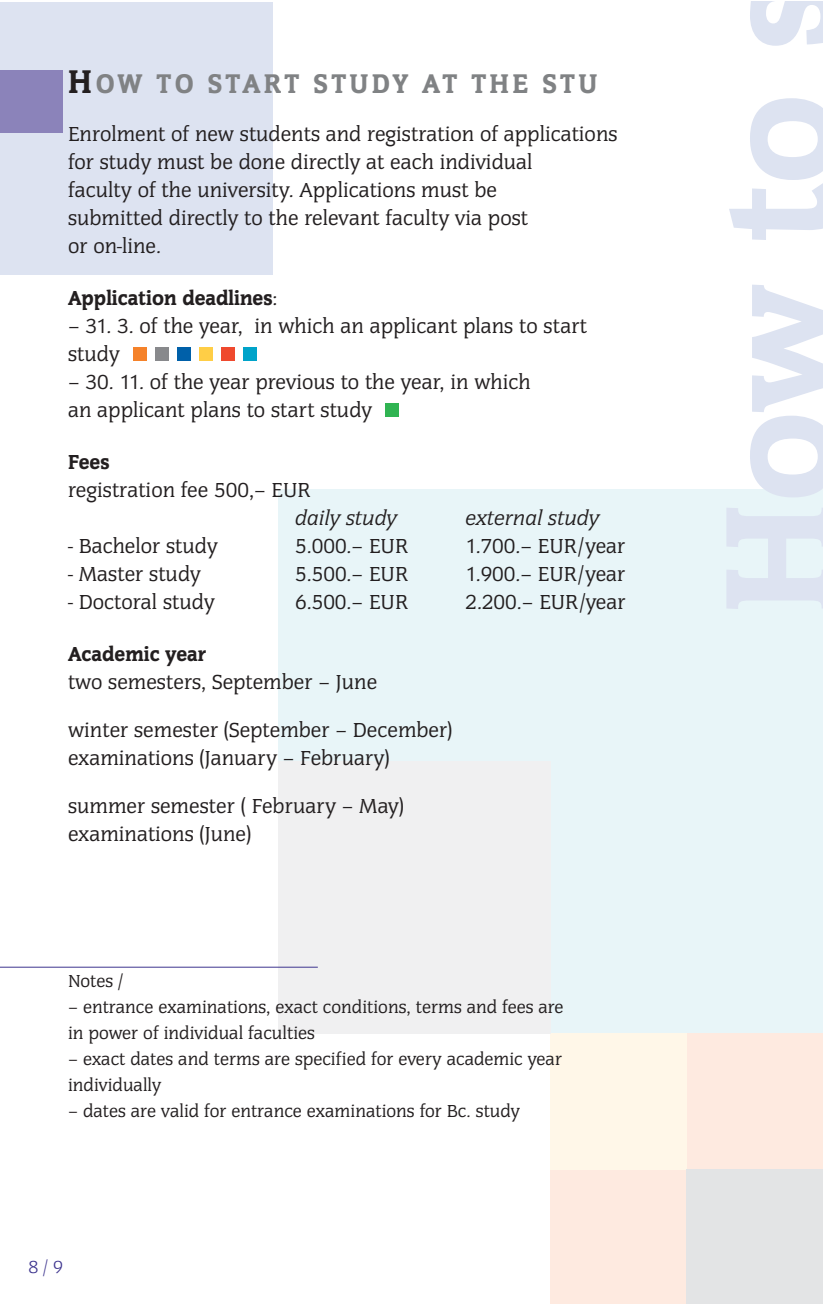
<style>
.page{position:relative;width:823px;height:1304px;background:#fff}
.page>*{position:absolute;margin:0;border:0;box-sizing:border-box;transform-origin:0 0}
.t1{font:900 160px "Congress TCE";color:#dde3f1}
.t2{font:900 28px "Congress TCE";letter-spacing:.115em;color:#808284}
.t3{font:21px/28px "Congress TCE";color:#231f20}
.t4{font:900 21px "Congress TCE";color:#231f20}
.t5{font:italic 21px "Congress TCE";color:#231f20}
.t6{font:18px/26px "Congress TCE";color:#231f20}
.t7{font:300 18px "Congress TCE";color:#3d348e}
.s1{font-size:34px;color:#231f20}
.s2{font-weight:400}
.s3{font-weight:900}
</style>
<div class="page">
<div style="left:0;top:2px;width:272px;height:272px;background:#dde3f1"></div>
<div style="left:278px;top:489px;width:544px;height:545px;background:#e8f5f8"></div>
<div style="left:550px;top:1034px;width:272px;height:270px;background:#feeae0"></div>
<div style="left:550px;top:1034px;width:136px;height:136px;background:#fff7e8"></div>
<div style="left:0;top:70px;width:62px;height:62px;background:#8b83ba"></div>
<div style="left:278px;top:762px;width:272px;height:272px;background:#f0f0f1"></div>
<div style="left:686px;top:1170px;width:136px;height:134px;background:#e3e4e5"></div>
<div style="left:385px;top:404px;width:13px;height:13px;background:#30b452"></div>
<div style="left:243px;top:348px;width:13px;height:13px;background:#00a3c9"></div>
<div style="left:221px;top:348px;width:13px;height:13px;background:#ef492e"></div>
<div style="left:199px;top:348px;width:13px;height:13px;background:#ffce46"></div>
<div style="left:177px;top:348px;width:13px;height:13px;background:#0060a9"></div>
<div style="left:155px;top:348px;width:13px;height:13px;background:#88898c"></div>
<div style="left:133px;top:348px;width:13px;height:13px;background:#f5822a"></div>
<hr style="left:0;top:967px;width:317px;height:1px;background:#3d348e">
<p class="t2" style="left:68px;top:70px;width:530px"><span class="s1">H</span>OW TO START STUDY AT THE STU</p>
<p class="t3" style="left:68px;top:120px;width:550px">Enrolment of new students and registration of applications for study must be done directly at each individual<br>faculty of the university. Applications must be<br>submitted directly to the relevant faculty via post<br>or on-line.</p>
<p class="t4" style="left:68px;top:288px;width:211px">Application deadlines<span class="s2">:</span></p>
<p class="t3" style="left:68px;top:312px;width:520px">– 31. 3. of the year, in which an applicant plans to start study</p>
<p class="t3" style="left:68px;top:368px;width:464px">– 30. 11. of the year previous to the year, in which an applicant plans to start study</p>
<p class="t4" style="left:68px;top:452px;width:43px">Fees</p>
<p class="t3" style="left:68px;top:476px;width:244px">registration fee 500,– EUR</p>
<p class="t5" style="left:295px;top:507px;width:103px">daily study</p>
<p class="t5" style="left:465px;top:507px;width:135px">external study</p>
<p class="t3" style="left:68px;top:532px;width:151px">- Bachelor study</p>
<p class="t3" style="left:295px;top:532px;width:114px">5.000.– EUR</p>
<p class="t3" style="left:465px;top:532px;width:161px">1.700.– EUR/year</p>
<p class="t3" style="left:68px;top:560px;width:134px">- Master study</p>
<p class="t3" style="left:295px;top:560px;width:114px">5.500.– EUR</p>
<p class="t3" style="left:465px;top:560px;width:161px">1.900.– EUR/year</p>
<p class="t3" style="left:68px;top:588px;width:148px">- Doctoral study</p>
<p class="t3" style="left:295px;top:588px;width:114px">6.500.– EUR</p>
<p class="t3" style="left:465px;top:588px;width:162px">2.200.– EUR/year</p>
<p class="t3" style="left:68px;top:640px;width:310px"><span class="s3">Academic year<br></span>two semesters, September – June</p>
<p class="t3" style="left:68px;top:716px;width:385px">winter semester (September – December) examinations (January – February)</p>
<p class="t3" style="left:68px;top:792px;width:337px">summer semester ( February – May) examinations (June)</p>
<p class="t6" style="left:68px;top:968px;width:57px">Notes /</p>
<p class="t6" style="left:68px;top:994px;width:497px">– entrance examinations, exact conditions, terms and fees are in power of individual faculties</p>
<p class="t6" style="left:68px;top:1046px;width:495px">– exact dates and terms are specified for every academic year individually</p>
<p class="t6" style="left:68px;top:1098px;width:453px">– dates are valid for entrance examinations for Bc. study</p>
<p class="t7" style="left:28px;top:1257px;width:36px">8 / 9</p>
<p class="t1" style="left:703px;top:614px;width:636px;rotate:-90deg">How to s</p>
</div>
